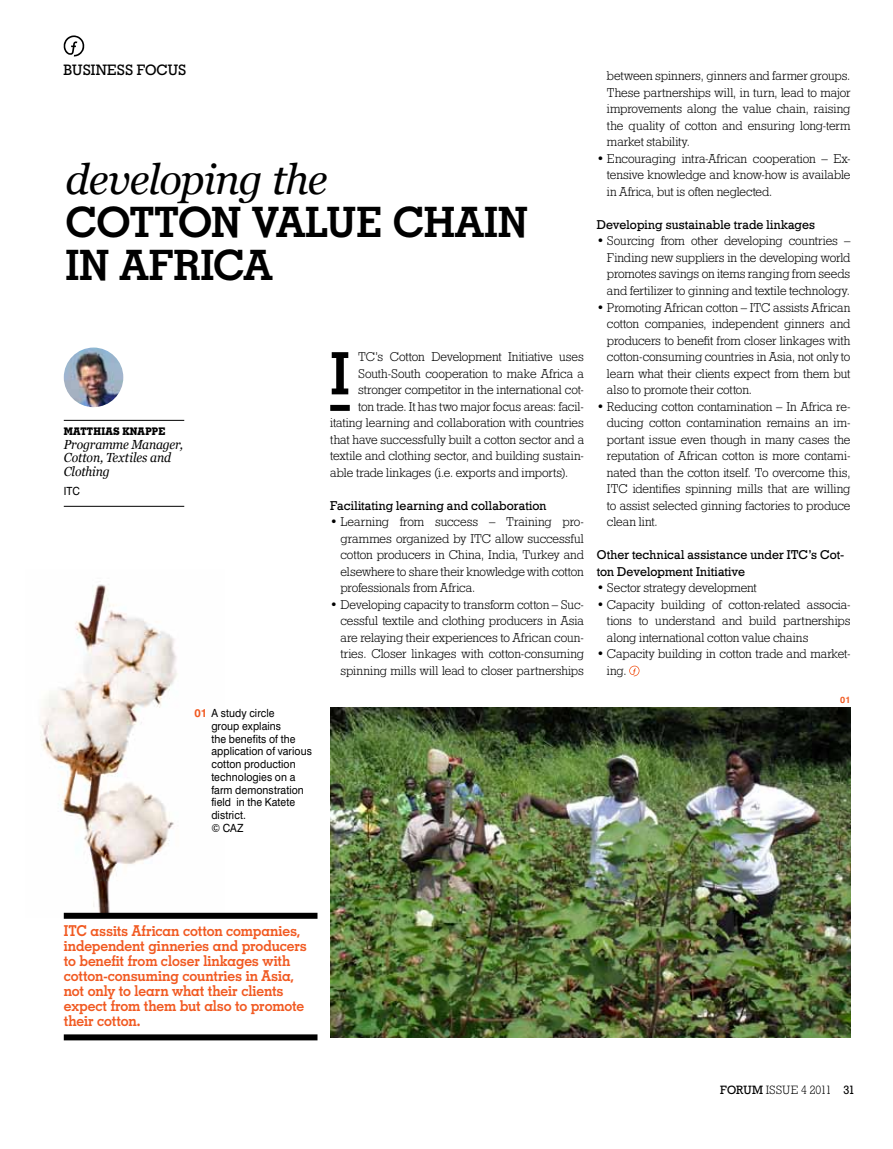
<style>
.page{position:relative;width:893px;height:1149px;background:#fff}
.page>*{position:absolute;margin:0;border:0;box-sizing:border-box;transform-origin:0 0}
.t1{font:700 58.65px "Geometric Slab 703 BT";color:#000}
.t2{font:700 41.85px/43px "Geometric Slab 703 BT";letter-spacing:-.005em;color:#000}
.t3{font:italic 41.85px "Georgia";letter-spacing:-.025em;color:#000}
.t4{font:700 15px/15px "Geometric Slab 703 BT";letter-spacing:-.01em;color:#f15a22;scale:.93 1}
.t5{font:15px "Geometric Slab 712 BT Medium A";letter-spacing:-.005em;color:#000}
.t6{font:italic 13.2px/13.5px "Georgia";letter-spacing:-.01em;color:#000;scale:.93 1}
.t7{font:12.75px/16.5px "Geometric Slab 712 BT Light A";letter-spacing:-.005em;color:#000;text-align:justify}
.t8{font:12.75px/16.5px "Geometric Slab 712 BT Medium A";letter-spacing:.01em;color:#000}
.t9{font:12px "Geometric Slab 712 BT Light A";letter-spacing:-.005em;color:#000}
.t10{font:11.25px/12.8px "Swiss 721 BT";letter-spacing:.01em;color:#000;scale:.93 1}
.t11{font:700 10.5px "Geometric Slab 703 BT Xtra";color:#000;scale:.93 1}
.t12{font:700 9px "Swiss 721 BT";color:#f15a22}
.s1{font-weight:700;color:#f15a22}
.s2{font-family:"Geometric Slab 712 BT Medium A"}
</style>
<div class="page">
<img style="left:40px;top:584px;width:138px;height:332px">
<svg style="left:63px;top:35px;width:22px;height:22px"></svg>
<div style="left:330px;top:405px;width:20px;height:6px;background:#000"></div>
<svg style="left:629px;top:665px;width:10px;height:11px"></svg>
<img style="left:330px;top:707px;width:520px;height:330px">
<hr style="left:64px;top:420px;width:120px;height:1px;background:#000">
<hr style="left:64px;top:506px;width:120px;height:1px;background:#000">
<img style="left:64px;top:347px;width:59px;height:60px;border-radius:30px">
<div style="left:64px;top:912px;width:253px;height:6px;background:#000"></div>
<div style="left:64px;top:1034px;width:253px;height:6px;background:#000"></div>
<p class="t5" style="left:64px;top:61px;width:124px">BUSINESS FOCUS</p>
<h2 class="t3" style="left:66px;top:153px;width:264px">developing the</h2>
<h2 class="t2" style="left:66px;top:200px;width:464px">COTTON VALUE CHAIN<br>IN AFRIC</h2>
<h2 class="t2" style="left:244px;top:243px;width:30px">A</h2>
<p class="t11" style="left:64px;top:425px;width:9px">MATTHIAS</p>
<p class="t11" style="left:122px;top:425px;width:9px">KNAPP</p>
<p class="t11" style="left:159px;top:425px;width:9px">E</p>
<p class="t6" style="left:64px;top:437px;width:130px">Programme Manager,<br>Cotton, Textiles and<br>Clothing</p>
<p class="t10" style="left:64px;top:485px;width:19px">ITC</p>
<p class="t10" style="left:211px;top:706px;width:110px;text-indent:-17px"><span class="s1">01</span> A study circle<br>group explains<br>the benefits of the application of various cotton production technologies on a farm demonstration field in the Katete district.<br>© CAZ</p>
<p class="t7" style="left:358px;top:348px;width:227px">TC’s Cotton Development Initiative uses</p>
<p class="t7" style="left:358px;top:364px;width:227px">South-South cooperation to make Africa a</p>
<p class="t7" style="left:358px;top:381px;width:227px">stronger competitor in the international cot-</p>
<p class="t7" style="left:358px;top:397px;width:227px">ton trade. It has two major focus areas: facil-</p>
<p class="t7" style="left:330px;top:414px;width:255px">itating learning and collaboration with countries</p>
<p class="t7" style="left:330px;top:430px;width:255px">that have successfully built a cotton sector and a</p>
<p class="t7" style="left:330px;top:447px;width:255px">textile and clothing sector, and building sustain-</p>
<p class="t7" style="left:330px;top:463px;width:239px">able trade linkages (i.e. exports and imports).</p>
<p class="t8" style="left:330px;top:496px;width:218px">Facilitating learning and collaboration</p>
<p class="t7" style="left:340px;top:513px;width:245px;text-indent:-10px">• Learning from success – Training pro&shy;grammes organized by ITC allow successful cotton producers in China, India, Turkey and elsewhere to share their knowledge with cotton professionals from Africa.</p>
<p class="t7" style="left:340px;top:595px;width:245px;text-indent:-10px">• Developing capacity to transform cotton – Suc&shy;cessful textile and clothing producers in Asia are relaying their experiences to African coun&shy;tries. Closer linkages with cotton-consuming spinning mills will lead to closer partnerships</p>
<h1 class="t1" style="left:330px;top:338px;width:18px">I</h1>
<p class="t7" style="left:607px;top:67px;width:245px">between spinners, ginners and farmer groups.<br>These partnerships will, in turn, lead to major improvements along the value chain, raising the quality of cotton and ensuring long-term market stability.</p>
<p class="t7" style="left:607px;top:150px;width:245px;text-indent:-10px">• Encouraging intra-African cooperation – Ex&shy;tensive knowledge and know-how is available in Africa, but is often neglected.</p>
<p class="t8" style="left:597px;top:216px;width:220px">Developing sustainable trade linkages</p>
<p class="t7" style="left:607px;top:232px;width:245px;text-indent:-10px">• Sourcing from other developing countries – Finding new suppliers in the developing world promotes savings on items ranging from seeds and fertilizer to ginning and textile technology.</p>
<p class="t7" style="left:607px;top:298px;width:245px;text-indent:-10px">• Promoting African cotton – ITC assists African cotton companies, independent ginners and producers to benefit from closer linkages with cotton-consuming countries in Asia, not only to learn what their clients expect from them but also to promote their cotton.</p>
<p class="t7" style="left:607px;top:397px;width:245px;text-indent:-10px">• Reducing cotton contamination – In Africa re&shy;ducing cotton contamination remains an im&shy;portant issue even though in many cases the reputation of African cotton is more contami&shy;nated than the cotton itself. To overcome this, ITC identifies spinning mills that are willing to assist selected ginning factories to produce clean lint.</p>
<p class="t8" style="left:597px;top:546px;width:249px">Other technical assistance under ITC’s Cot&shy;ton Development Initiative</p>
<p class="t7" style="left:597px;top:579px;width:162px">• Sector strategy development</p>
<p class="t7" style="left:607px;top:595px;width:245px;text-indent:-10px">• Capacity building of cotton-related associa&shy;tions to understand and build partnerships along international cotton value chains</p>
<p class="t7" style="left:607px;top:645px;width:245px;text-indent:-10px">• Capacity building in cotton trade and market&shy;ing.</p>
<p class="t12" style="left:840px;top:694px;width:12px">01</p>
<p class="t4" style="left:64px;top:922px;width:263px">ITC assits African cotton companies, independent ginneries and producers to benefit from closer linkages with cotton-consuming countries in Asia, not only to learn what their clients expect from them but also to promote their cotton.</p>
<p class="t9" style="left:720px;top:1082px;width:136px"><span class="s2">FORUM</span> ISSUE 4 2011 <span class="s2">31</span></p>
</div>
